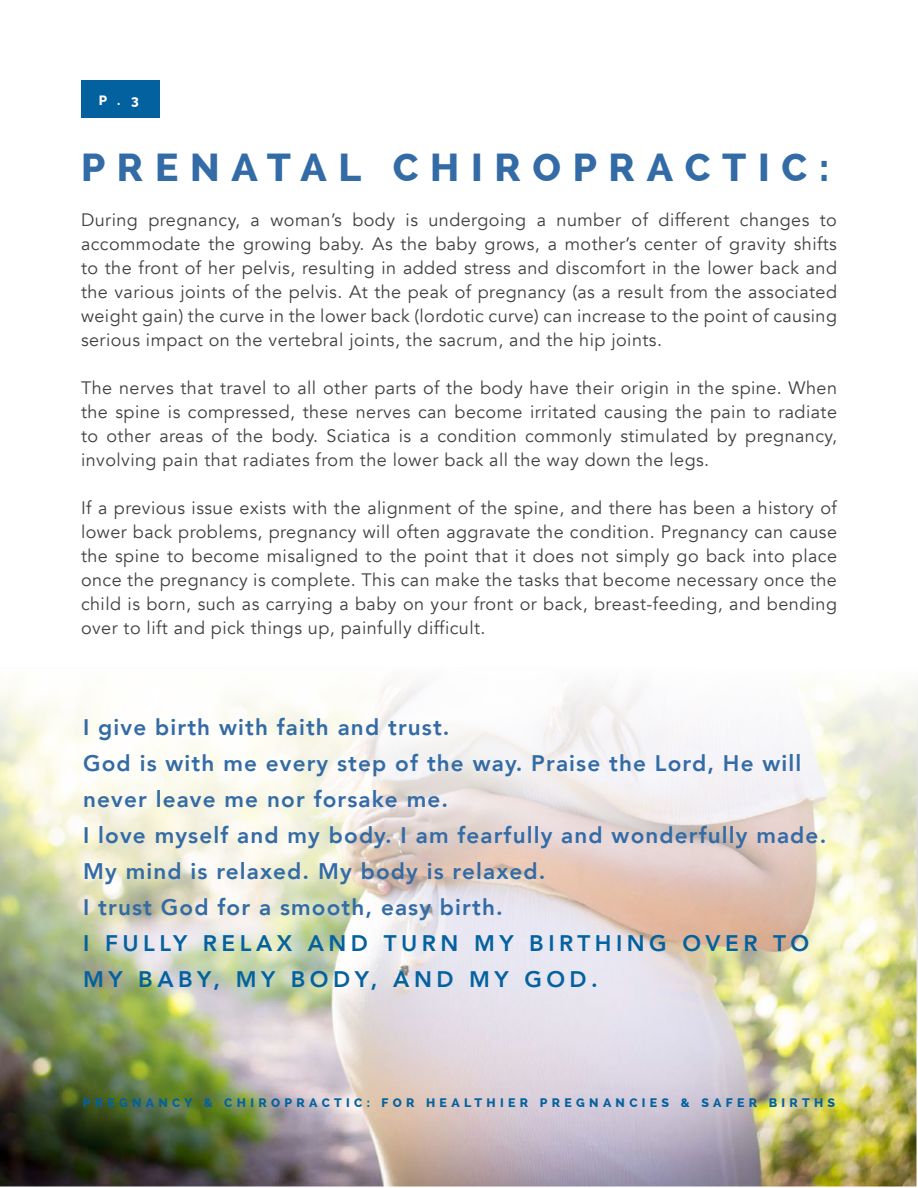
<style>
.page{position:relative;width:918px;height:1188px;background:#fff}
.page>*{position:absolute;margin:0;border:0;box-sizing:border-box;transform-origin:0 0}
.t1{font:800 39px "Raleway";letter-spacing:.3em;color:#336ba6}
.t2{font:800 22.5px/36px "Avenir";letter-spacing:.05em;color:#336ba6}
.t3{font:800 22.5px/36px "Avenir";letter-spacing:.2em;color:#04619f}
.t4{font:18px/24px "Avenir";letter-spacing:.025em;color:#414042;text-align:justify}
.t5{font:800 13.5px "Raleway";color:#fff}
.t6{font:800 12.3px "Raleway";letter-spacing:.35em;color:#04619f}
</style>
<div class="page">
<img style="left:0;top:682px;width:918px;height:505px">
<div style="left:81px;top:80px;width:79px;height:38px;background:#04619f"></div>
<p class="t5" style="left:99px;top:93px;width:42px">P.3</p>
<h1 class="t1" style="left:81px;top:145px;width:750px">PRENATAL CHIROPRACTIC:</h1>
<p class="t4" style="left:81px;top:208px;width:758px">During pregnancy, a woman’s body is undergoing a number of different changes to accommodate the growing baby. As the baby grows, a mother’s center of gravity shifts to the front of her pelvis, resulting in added stress and discomfort in the lower back and the various joints of the pelvis. At the peak of pregnancy (as a result from the associated weight gain) the curve in the lower back (lordotic curve) can increase to the point of causing serious impact on the vertebral joints, the sacrum, and the hip joints.</p>
<p class="t4" style="left:81px;top:376px;width:758px">The nerves that travel to all other parts of the body have their origin in the spine. When the spine is compressed, these nerves can become irritated causing the pain to radiate to other areas of the body. Sciatica is a condition commonly stimulated by pregnancy, involving pain that radiates from the lower back all the way down the legs.</p>
<p class="t4" style="left:81px;top:496px;width:758px">If a previous issue exists with the alignment of the spine, and there has been a history of lower back problems, pregnancy will often aggravate the condition. Pregnancy can cause the spine to become misaligned to the point that it does not simply go back into place once the pregnancy is complete. This can make the tasks that become necessary once the child is born, such as carrying a baby on your front or back, breast-feeding, and bending over to lift and pick things up, painfully difficult.</p>
<p class="t2" style="left:83px;top:710px;width:745px">I give birth with faith and trust.<br>God is with me every step of the way. Praise the Lord, He will never leave me nor forsake me.<br>I love myself and my body. I am fearfully and wonderfully made.<br>My mind is relaxed. My body is relaxed.<br>I trust God for a smooth, easy birth.</p>
<p class="t3" style="left:83px;top:926px;width:728px">I FULLY RELAX AND TURN MY BIRTHING OVER TO<br>MY BABY, MY BODY, AND MY GOD.</p>
<p class="t6" style="left:83px;top:1096px;width:754px">PREGNANCY &amp; CHIROPRACTIC: FOR HEALTHIER PREGNANCIES &amp; SAFER BIRTHS</p>
</div>
